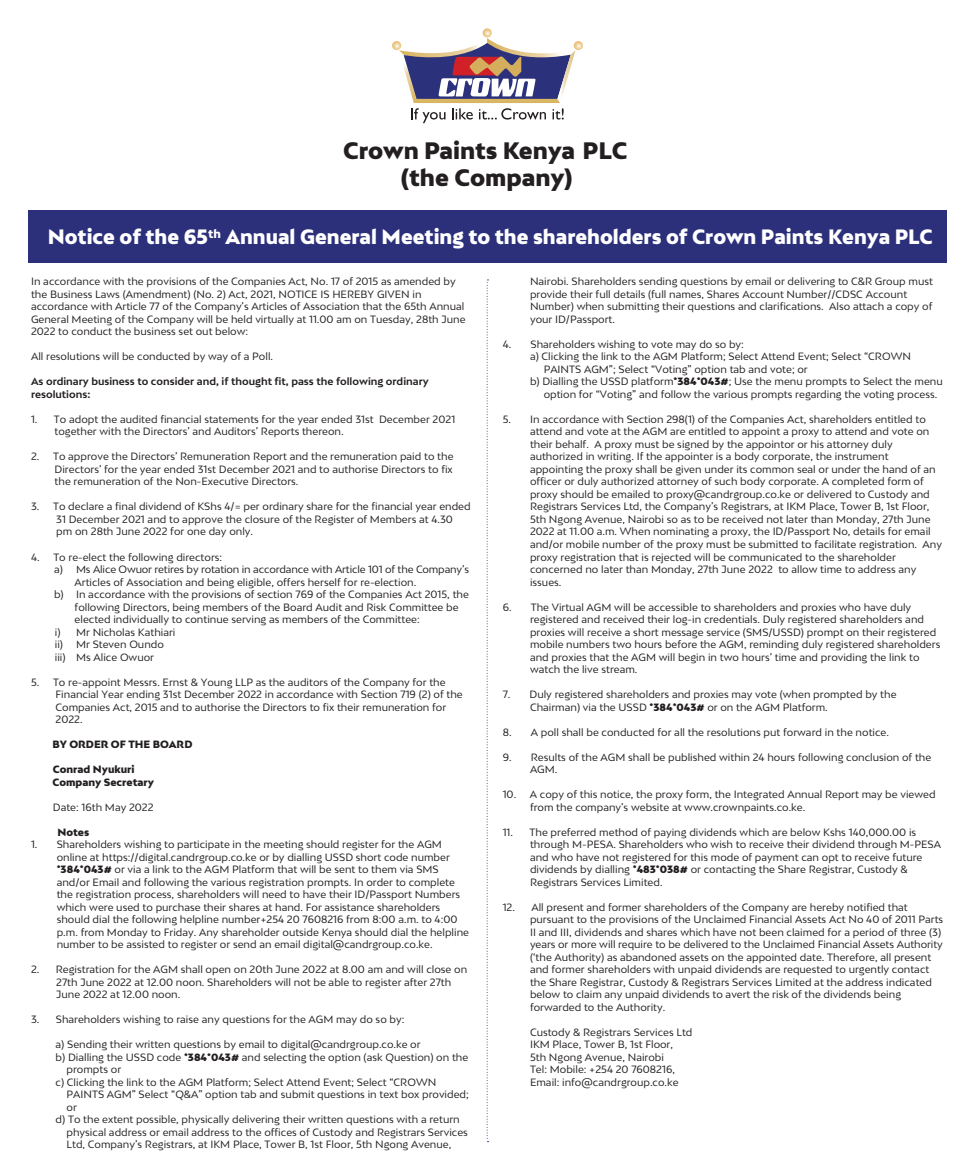
<style>
.page{position:relative;width:975px;height:1170px;background:#fff}
.page>*{position:absolute;margin:0;border:0;box-sizing:border-box;transform-origin:0 0}
.t1{font:900 22.5px/27px "Bw Mitga";color:#231f20;text-align:center}
.t2{font:900 19.62px "Bw Mitga";color:#fff}
.t3{font:10px/12.5px "Bw Mitga";color:#231f20}
.t4{font:700 10px/12.5px "Bw Mitga";color:#231f20}
.t5{font:900 10px/12.5px "Bw Mitga";color:#231f20}
.s1{font-weight:900}
</style>
<div class="page">
<div style="left:28px;top:211px;width:918px;height:52px;background:#2c307b"></div>
<svg style="left:392px;top:28px;width:191px;height:95px"></svg>
<svg style="left:486px;top:279px;width:2px;height:863px"></svg>
<h1 class="t1" style="left:343px;top:136px;width:286px">Crown Paints Kenya PLC (the Company)</h1>
<h2 class="t2" style="left:48px;top:224px;width:886px">Notice of the 65<sup>th</sup> Annual General Meeting to the shareholders of Crown Paints Kenya PLC</h2>
<p class="t3" style="left:31px;top:275px;width:436px">In accordance with the provisions of the Companies Act, No. 17 of 2015 as amended by the Business Laws (Amendment) (No. 2) Act, 2021, NOTICE IS HEREBY GIVEN in accordance with Article 77 of the Company’s Articles of Association that the 65th Annual General Meeting of the Company will be held virtually at 11.00 am on Tuesday, 28th June 2022 to conduct the business set out below:</p>
<p class="t3" style="left:31px;top:350px;width:243px">All resolutions will be conducted by way of a Poll.</p>
<p class="t4" style="left:31px;top:375px;width:399px">As ordinary business to consider and, if thought fit, pass the following ordinary resolutions:</p>
<p class="t3" style="left:55px;top:412px;width:402px;text-indent:-24px">1. To adopt the audited financial statements for the year ended 31st December 2021 together with the Directors’ and Auditors’ Reports thereon.</p>
<p class="t3" style="left:55px;top:450px;width:400px;text-align:justify;text-indent:-24px">2. To approve the Directors’ Remuneration Report and the remuneration paid to the Directors’ for the year ended 31st December 2021 and to authorise Directors to fix the remuneration of the Non-Executive Directors.</p>
<p class="t3" style="left:56px;top:500px;width:416px;text-indent:-25px">3. To declare a final dividend of KShs 4/= per ordinary share for the financial year ended<br>31 December 2021 and to approve the closure of the Register of Members at 4.30 pm on 28th June 2022 for one day only.</p>
<p class="t3" style="left:31px;top:550px;width:193px">4. To re-elect the following directors:</p>
<p class="t3" style="left:54px;top:562px;width:416px">a) Ms Alice Owuor retires by rotation in accordance with Article 101 of the Company’s</p>
<p class="t3" style="left:75px;top:575px;width:343px">Articles of Association and being eligible, offers herself for re-election.</p>
<p class="t3" style="left:54px;top:587px;width:416px">b) In accordance with the provisions of section 769 of the Companies Act 2015, the</p>
<p class="t3" style="left:75px;top:600px;width:385px">following Directors, being members of the Board Audit and Risk Committee be</p>
<p class="t3" style="left:75px;top:612px;width:346px">elected individually to continue serving as members of the Committee:</p>
<p class="t3" style="left:55px;top:625px;width:122px">i) Mr Nicholas Kathiari</p>
<p class="t3" style="left:55px;top:637px;width:111px">ii) Mr Steven Oundo</p>
<p class="t3" style="left:55px;top:650px;width:101px">iii) Ms Alice Owuor</p>
<p class="t3" style="left:56px;top:675px;width:408px;text-indent:-25px">5. To re-appoint Messrs. Ernst &amp; Young LLP as the auditors of the Company for the Financial Year ending 31st December 2022 in accordance with Section 719 (2) of the Companies Act, 2015 and to authorise the Directors to fix their remuneration for 2022.</p>
<p class="t5" style="left:52px;top:737px;width:141px">BY ORDER OF THE BOARD</p>
<p class="t5" style="left:52px;top:762px;width:103px">Conrad Nyukuri<br>Company Secretary</p>
<p class="t3" style="left:53px;top:800px;width:102px">Date: 16th May 2022</p>
<p class="t5" style="left:57px;top:825px;width:33px">Notes</p>
<p class="t3" style="left:57px;top:837px;width:414px;text-indent:-26px">1. Shareholders wishing to participate in the meeting should register for the AGM online at https://digital.candrgroup.co.ke or by dialling USSD short code number <span class="s1">*384*043#</span> or via a link to the AGM Platform that will be sent to them via SMS and/or Email and following the various registration prompts. In order to complete the registration process, shareholders will need to have their ID/Passport Numbers which were used to purchase their shares at hand. For assistance shareholders should dial the following helpline number+254 20 7608216 from 8:00 a.m. to 4:00 p.m. from Monday to Friday. Any shareholder outside Kenya should dial the helpline number to be assisted to register or send an email digital@candrgroup.co.ke.</p>
<p class="t3" style="left:56px;top:962px;width:412px;text-indent:-25px">2. Registration for the AGM shall open on 20th June 2022 at 8.00 am and will close on<br>27th June 2022 at 12.00 noon. Shareholders will not be able to register after 27th<br>June 2022 at 12.00 noon.</p>
<p class="t3" style="left:31px;top:1012px;width:375px">3. Shareholders wishing to raise any questions for the AGM may do so by:</p>
<p class="t3" style="left:56px;top:1037px;width:366px">a) Sending their written questions by email to digital@candrgroup.co.ke or</p>
<p class="t3" style="left:56px;top:1050px;width:414px">b) Dialling the USSD code <span class="s1">*384*043#</span> and selecting the option (ask Question) on the</p>
<p class="t3" style="left:67px;top:1062px;width:56px">prompts or</p>
<p class="t3" style="left:56px;top:1075px;width:382px">c) Clicking the link to the AGM Platform; Select Attend Event; Select “CROWN</p>
<p class="t3" style="left:67px;top:1087px;width:404px">PAINTS AGM” Select “Q&amp;A” option tab and submit questions in text box provided;</p>
<p class="t3" style="left:67px;top:1100px;width:12px">or</p>
<p class="t3" style="left:56px;top:1112px;width:405px">d) To the extent possible, physically delivering their written questions with a return</p>
<p class="t3" style="left:67px;top:1125px;width:403px">physical address or email address to the offices of Custody and Registrars Services</p>
<p class="t3" style="left:67px;top:1137px;width:386px">Ltd, Company’s Registrars, at IKM Place, Tower B, 1st Floor, 5th Ngong Avenue,</p>
<p class="t3" style="left:530px;top:275px;width:404px">Nairobi. Shareholders sending questions by email or delivering to C&amp;R Group must provide their full details (full names, Shares Account Number//CDSC Account Number) when submitting their questions and clarifications. Also attach a copy of your ID/Passport.</p>
<p class="t3" style="left:502px;top:337px;width:243px">4. Shareholders wishing to vote may do so by:</p>
<p class="t3" style="left:530px;top:350px;width:382px">a) Clicking the link to the AGM Platform; Select Attend Event; Select “CROWN</p>
<p class="t3" style="left:543px;top:362px;width:265px">PAINTS AGM”; Select “Voting” option tab and vote; or</p>
<p class="t3" style="left:530px;top:375px;width:414px">b) Dialling the USSD platform<span class="s1">*384*043#</span>; Use the menu prompts to Select the menu</p>
<p class="t3" style="left:543px;top:387px;width:395px">option for “Voting” and follow the various prompts regarding the voting process.</p>
<p class="t3" style="left:530px;top:412px;width:413px;text-indent:-27px">5. In accordance with Section 298(1) of the Companies Act, shareholders entitled to attend and vote at the AGM are entitled to appoint a proxy to attend and vote on their behalf. A proxy must be signed by the appointor or his attorney duly authorized in writing. If the appointer is a body corporate, the instrument appointing the proxy shall be given under its common seal or under the hand of an officer or duly authorized attorney of such body corporate. A completed form of proxy should be emailed to proxy@candrgroup.co.ke or delivered to Custody and Registrars Services Ltd, the Company’s Registrars, at IKM Place, Tower B, 1st Floor, 5th Ngong Avenue, Nairobi so as to be received not later than Monday, 27th June 2022 at 11.00 a.m. When nominating a proxy, the ID/Passport No, details for email and/or mobile number of the proxy must be submitted to facilitate registration. Any proxy registration that is rejected will be communicated to the shareholder concerned no later than Monday, 27th June 2022 to allow time to address any issues.</p>
<p class="t3" style="left:530px;top:600px;width:412px;text-indent:-27px">6. The Virtual AGM will be accessible to shareholders and proxies who have duly registered and received their log-in credentials. Duly registered shareholders and proxies will receive a short message service (SMS/USSD) prompt on their registered mobile numbers two hours before the AGM, reminding duly registered shareholders and proxies that the AGM will begin in two hours’ time and providing the link to watch the live stream.</p>
<p class="t3" style="left:530px;top:687px;width:368px;text-indent:-27px">7. Duly registered shareholders and proxies may vote (when prompted by the<br>Chairman) via the USSD <span class="s1">*384*043#</span> or on the AGM Platform.</p>
<p class="t3" style="left:502px;top:725px;width:388px">8. A poll shall be conducted for all the resolutions put forward in the notice.</p>
<p class="t3" style="left:530px;top:750px;width:403px;text-indent:-27px">9. Results of the AGM shall be published within 24 hours following conclusion of the<br>AGM.</p>
<p class="t3" style="left:530px;top:787px;width:407px;text-indent:-27px">10. A copy of this notice, the proxy form, the Integrated Annual Report may be viewed from the company’s website at www.crownpaints.co.ke.</p>
<p class="t3" style="left:530px;top:825px;width:412px;text-indent:-27px">11. The preferred method of paying dividends which are below Kshs 140,000.00 is through M-PESA. Shareholders who wish to receive their dividend through M-PESA and who have not registered for this mode of payment can opt to receive future dividends by dialling <span class="s1">*483*038#</span> or contacting the Share Registrar, Custody &amp; Registrars Services Limited.</p>
<p class="t3" style="left:530px;top:900px;width:415px;text-indent:-27px">12. All present and former shareholders of the Company are hereby notified that pursuant to the provisions of the Unclaimed Financial Assets Act No 40 of 2011 Parts II and III, dividends and shares which have not been claimed for a period of three (3) years or more will require to be delivered to the Unclaimed Financial Assets Authority (‘the Authority) as abandoned assets on the appointed date. Therefore, all present and former shareholders with unpaid dividends are requested to urgently contact the Share Registrar, Custody &amp; Registrars Services Limited at the address indicated below to claim any unpaid dividends to avert the risk of the dividends being forwarded to the Authority.</p>
<p class="t3" style="left:530px;top:1025px;width:164px">Custody &amp; Registrars Services Ltd<br>IKM Place, Tower B, 1st Floor,<br>5th Ngong Avenue, Nairobi<br>Tel: Mobile: +254 20 7608216,<br>Email: info@candrgroup.co.ke</p>
</div>
